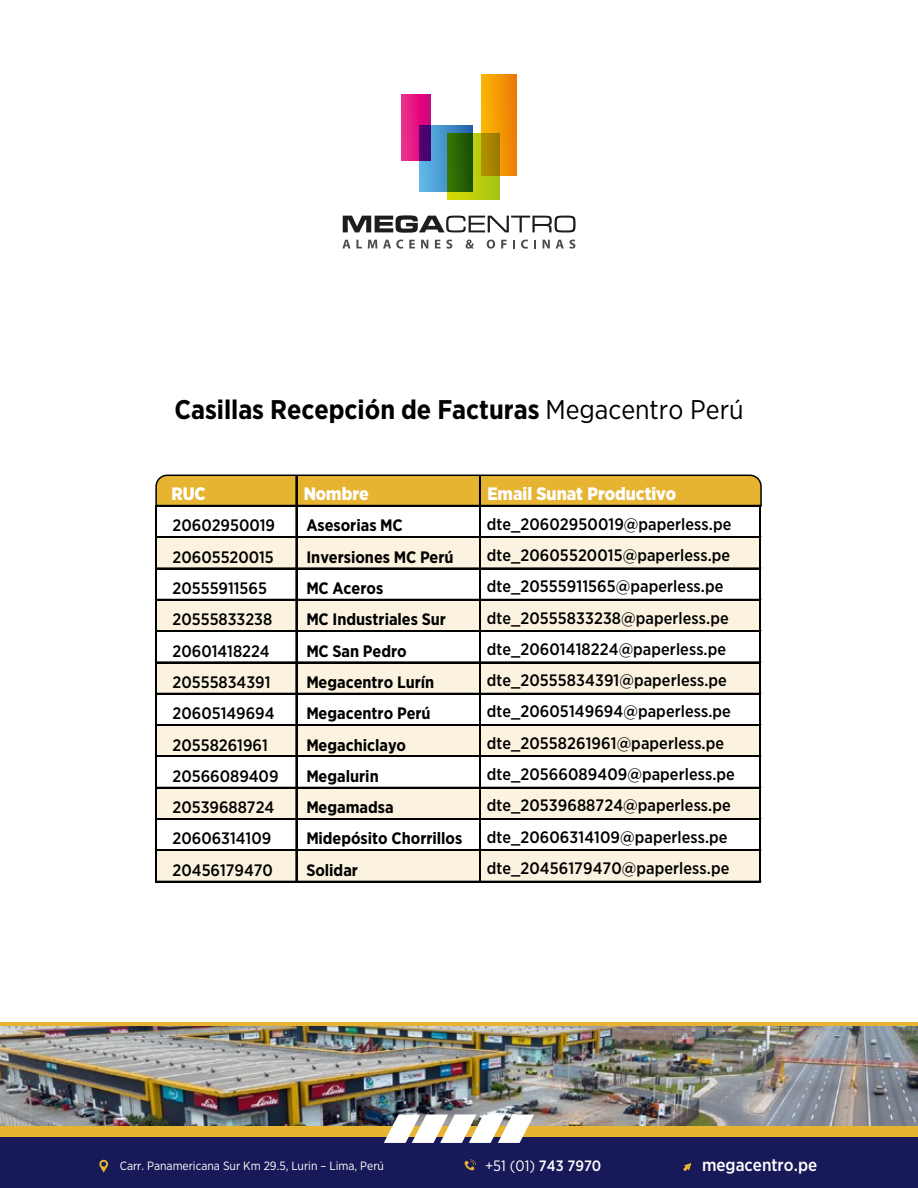
<style>
.page{position:relative;width:918px;height:1188px;background:#fff}
.page>*{position:absolute;margin:0;border:0;box-sizing:border-box;transform-origin:0 0}
.t1{font:700 27px "Gotham Narrow";color:#000}
.t2{font:900 18px "Gotham Narrow";color:#fff}
.t3{font:500 17.4px "Gotham Narrow";color:#fff}
.t4{font:500 16.5px "Gotham Narrow";letter-spacing:.005em;color:#000}
.t5{font:700 16.5px "Gotham Narrow";color:#000}
.t6{font:15px "Gotham Narrow";color:#fff}
.t7{font:12px "Gotham Narrow";color:#fff}
.s1{font-weight:400}
.s2{font-weight:500}
</style>
<div class="page">
<div style="left:0;top:1125px;width:918px;height:12px;background:#e7b432"></div>
<div style="left:157px;top:851px;width:604px;height:32px;background:#fbf3e0"></div>
<div style="left:156px;top:789px;width:605px;height:31px;background:#fbf3e0"></div>
<div style="left:156px;top:724px;width:605px;height:32px;background:#fbf3e0"></div>
<div style="left:157px;top:663px;width:603px;height:30px;background:#fbf3e0"></div>
<div style="left:157px;top:599px;width:604px;height:33px;background:#fbf3e0"></div>
<div style="left:157px;top:537px;width:604px;height:32px;background:#fbf3e0"></div>
<svg style="left:155px;top:474px;width:607px;height:34px;background:#d9ab39"></svg>
<hr style="left:155px;top:505px;width:2px;height:378px;background:#000">
<hr style="left:296px;top:475px;width:1px;height:408px;background:#000">
<hr style="left:479px;top:475px;width:2px;height:408px;background:#000">
<hr style="left:760px;top:506px;width:1px;height:377px;background:#000">
<hr style="left:157px;top:505px;width:604px;height:2px;background:#000">
<hr style="left:157px;top:536px;width:604px;height:1px;background:#000">
<hr style="left:157px;top:537px;width:604px;height:1px;background:#000">
<hr style="left:157px;top:568px;width:604px;height:1px;background:#000">
<hr style="left:157px;top:599px;width:604px;height:2px;background:#000">
<hr style="left:157px;top:630px;width:604px;height:2px;background:#000">
<hr style="left:157px;top:662px;width:604px;height:1px;background:#000">
<hr style="left:157px;top:693px;width:604px;height:2px;background:#000">
<hr style="left:157px;top:724px;width:604px;height:2px;background:#000">
<hr style="left:157px;top:756px;width:604px;height:1px;background:#000">
<hr style="left:157px;top:787px;width:604px;height:2px;background:#000">
<hr style="left:157px;top:818px;width:604px;height:2px;background:#000">
<hr style="left:157px;top:850px;width:604px;height:1px;background:#000">
<hr style="left:157px;top:881px;width:604px;height:2px;background:#000">
<svg style="left:420px;top:125px;width:52px;height:67px;background:#4b97ca"></svg>
<svg style="left:448px;top:133px;width:52px;height:67px;background:#6a9108"></svg>
<svg style="left:482px;top:74px;width:35px;height:101px;background:#e19103"></svg>
<svg style="left:402px;top:94px;width:28px;height:66px;background:#c41480"></svg>
<svg style="left:343px;top:215px;width:233px;height:18px"></svg>
<svg style="left:342px;top:240px;width:8px;height:8px"></svg>
<svg style="left:356px;top:240px;width:6px;height:8px"></svg>
<svg style="left:368px;top:240px;width:9px;height:8px"></svg>
<svg style="left:383px;top:240px;width:20px;height:9px"></svg>
<svg style="left:409px;top:240px;width:6px;height:8px"></svg>
<svg style="left:421px;top:240px;width:7px;height:8px"></svg>
<svg style="left:435px;top:240px;width:17px;height:9px"></svg>
<svg style="left:466px;top:240px;width:8px;height:9px"></svg>
<svg style="left:487px;top:240px;width:8px;height:9px"></svg>
<svg style="left:501px;top:240px;width:6px;height:8px"></svg>
<svg style="left:513px;top:240px;width:2px;height:8px"></svg>
<svg style="left:521px;top:240px;width:7px;height:9px"></svg>
<svg style="left:534px;top:240px;width:2px;height:8px"></svg>
<svg style="left:543px;top:240px;width:7px;height:8px"></svg>
<svg style="left:556px;top:240px;width:19px;height:9px"></svg>
<div style="left:0;top:1137px;width:918px;height:51px;background:#181958"></div>
<svg style="left:683px;top:1163px;width:8px;height:8px"></svg>
<svg style="left:464px;top:1160px;width:12px;height:10px"></svg>
<svg style="left:99px;top:1159px;width:9px;height:14px"></svg>
<img style="left:0;top:1026px;width:918px;height:99px">
<svg style="left:384px;top:1115px;width:150px;height:28px"></svg>
<hr style="left:0;top:1023px;width:918px;height:3px;background:#e7b432">
<h1 class="t1" style="left:174px;top:392px;width:571px">Casillas Recepción de Facturas <span class="s1">Megacentro Perú</span></h1>
<p class="t2" style="left:171px;top:482px;width:36px">RUC</p>
<p class="t2" style="left:304px;top:482px;width:67px">Nombre</p>
<p class="t2" style="left:487px;top:482px;width:190px">Email Sunat Productivo</p>
<p class="t4" style="left:173px;top:515px;width:104px">20602950019</p>
<p class="t5" style="left:306px;top:515px;width:98px">Asesorias MC</p>
<p class="t4" style="left:487px;top:513px;width:246px">dte_20602950019@paperless.pe</p>
<p class="t4" style="left:173px;top:546px;width:103px">20605520015</p>
<p class="t5" style="left:306px;top:546px;width:149px">Inversiones MC Perú</p>
<p class="t4" style="left:487px;top:545px;width:245px">dte_20605520015@paperless.pe</p>
<p class="t4" style="left:173px;top:578px;width:96px">20555911565</p>
<p class="t5" style="left:306px;top:578px;width:78px">MC Aceros</p>
<p class="t4" style="left:487px;top:576px;width:238px">dte_20555911565@paperless.pe</p>
<p class="t4" style="left:173px;top:609px;width:101px">20555833238</p>
<p class="t5" style="left:306px;top:609px;width:141px">MC Industriales Sur</p>
<p class="t4" style="left:487px;top:607px;width:243px">dte_20555833238@paperless.pe</p>
<p class="t4" style="left:173px;top:640px;width:99px">20601418224</p>
<p class="t5" style="left:306px;top:640px;width:102px">MC San Pedro</p>
<p class="t4" style="left:487px;top:639px;width:241px">dte_20601418224@paperless.pe</p>
<p class="t4" style="left:173px;top:672px;width:99px">20555834391</p>
<p class="t5" style="left:306px;top:671px;width:129px">Megacentro Lurín</p>
<p class="t4" style="left:487px;top:670px;width:242px">dte_20555834391@paperless.pe</p>
<p class="t4" style="left:173px;top:703px;width:103px">20605149694</p>
<p class="t5" style="left:306px;top:703px;width:126px">Megacentro Perú</p>
<p class="t4" style="left:487px;top:701px;width:246px">dte_20605149694@paperless.pe</p>
<p class="t4" style="left:173px;top:734px;width:97px">20558261961</p>
<p class="t5" style="left:306px;top:734px;width:101px">Megachiclayo</p>
<p class="t4" style="left:487px;top:733px;width:239px">dte_20558261961@paperless.pe</p>
<p class="t4" style="left:173px;top:766px;width:107px">20566089409</p>
<p class="t5" style="left:306px;top:765px;width:74px">Megalurin</p>
<p class="t4" style="left:487px;top:764px;width:250px">dte_20566089409@paperless.pe</p>
<p class="t4" style="left:173px;top:797px;width:103px">20539688724</p>
<p class="t5" style="left:306px;top:797px;width:89px">Megamadsa</p>
<p class="t4" style="left:487px;top:795px;width:245px">dte_20539688724@paperless.pe</p>
<p class="t4" style="left:173px;top:828px;width:100px">20606314109</p>
<p class="t5" style="left:306px;top:828px;width:158px">Midepósito Chorrillos</p>
<p class="t4" style="left:487px;top:827px;width:242px">dte_20606314109@paperless.pe</p>
<p class="t4" style="left:173px;top:860px;width:102px">20456179470</p>
<p class="t5" style="left:306px;top:859px;width:53px">Solidar</p>
<p class="t4" style="left:487px;top:858px;width:244px">dte_20456179470@paperless.pe</p>
<p class="t7" style="left:120px;top:1159px;width:266px">Carr. Panamericana Sur Km 29.5, Lurin – Lima, Perú</p>
<p class="t6" style="left:485px;top:1157px;width:118px">+51 (01) <span class="s2">743 7970</span></p>
<p class="t3" style="left:702px;top:1154px;width:117px">megacentro.pe</p>
</div>
